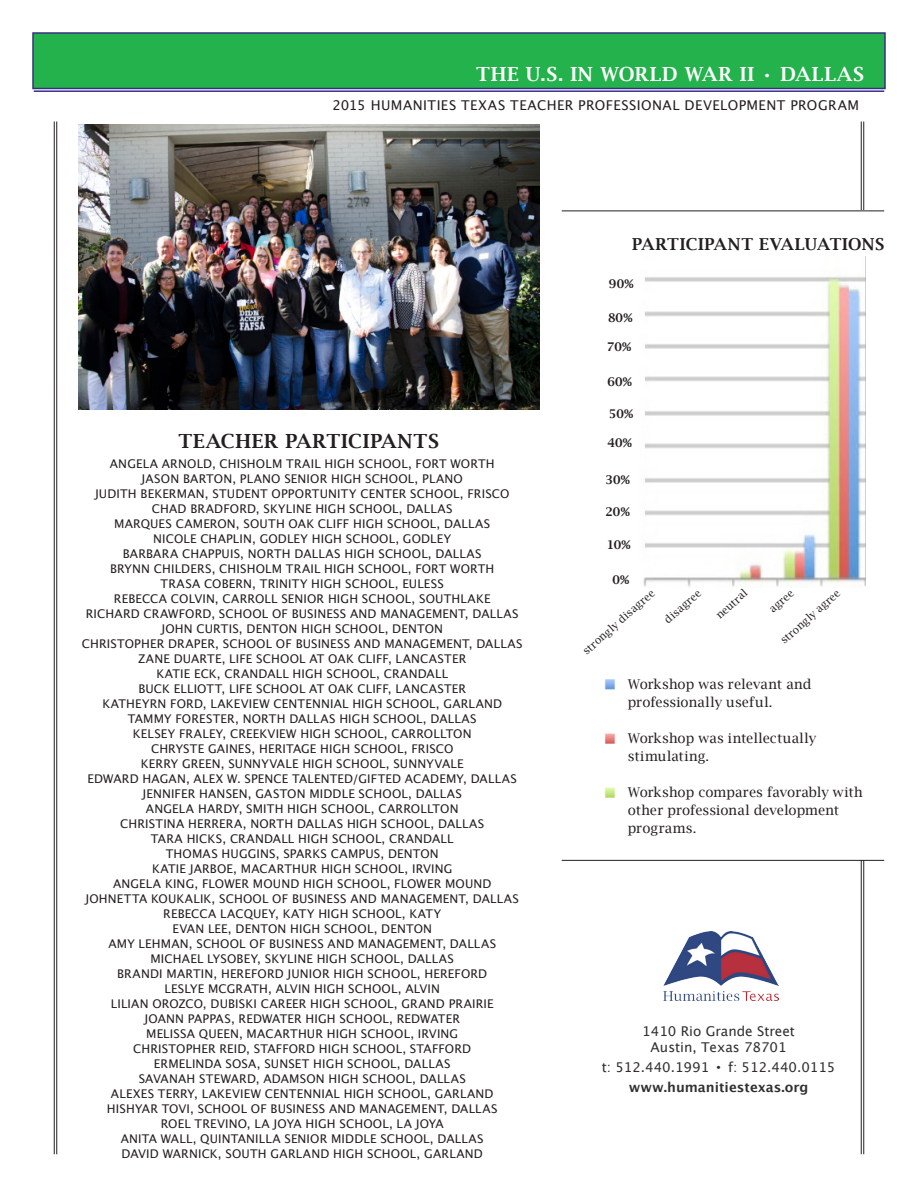
<style>
.page{position:relative;width:918px;height:1188px;background:#fff}
.page>*{position:absolute;margin:0;border:0;box-sizing:border-box;transform-origin:0 0}
.t1{font:600 19.5px "Lucida Bright";letter-spacing:.045em;color:#fff}
.t2{font:600 19.5px "Lucida Bright";letter-spacing:.035em;color:#231f20}
.t3{font:600 16.5px "Lucida Bright";letter-spacing:.02em;color:#231f20}
.t4{font:13.5px/18px "Lucida Bright";letter-spacing:.01em;color:#231f20}
.t5{font:13.5px "Lucida Grande";color:#312f30}
.t6{font:13.5px "Lucida Grande";letter-spacing:.035em;color:#231f20}
.t7{font:700 13.5px "Lucida Grande";color:#312f30}
.t8{font:12px "Lucida Grande";letter-spacing:.015em;color:#231f20}
.t9{font:600 12px "Lucida Bright";color:#231f20}
.t10{font:10.5px "Lucida Bright";color:#231f20}
.s1{font-family:"Lucida Bright";font-weight:600;font-size:16.5px}
</style>
<div class="page">
<hr style="left:56px;top:122px;width:1px;height:1032px;background:#231f20">
<hr style="left:54px;top:122px;width:1px;height:1032px;background:#231f20">
<hr style="left:863px;top:122px;width:1px;height:1032px;background:#231f20">
<hr style="left:861px;top:122px;width:1px;height:1032px;background:#231f20">
<svg style="left:32px;top:32px;width:854px;height:58px;background:#27ac51"></svg>
<hr style="left:34px;top:90px;width:850px;height:2px;background:#372f84">
<div style="left:562px;top:211px;width:322px;height:649px;background:#fff"></div>
<img style="left:605px;top:679px;width:10px;height:11px">
<img style="left:605px;top:733px;width:10px;height:11px">
<img style="left:605px;top:787px;width:10px;height:11px">
<hr style="left:562px;top:211px;width:322px;height:1px;background:#231f20">
<hr style="left:562px;top:860px;width:322px;height:1px;background:#231f20">
<img style="left:643px;top:256px;width:223px;height:331px">
<img style="left:79px;top:125px;width:461px;height:284px">
<img style="left:664px;top:932px;width:115px;height:69px">
<p class="t1" style="left:476px;top:63px;width:389px">THE U.S. IN WORLD WAR II • DALLAS</p>
<p class="t6" style="left:332px;top:98px;width:528px">2015 HUMANITIES TEXAS TEACHER PROFESSIONAL DEVELOPMENT PROGRAM</p>
<p class="t3" style="left:632px;top:235px;width:254px">PARTICIPANT EVALUATIONS</p>
<p class="t9" style="left:609px;top:276px;width:26px">90%</p>
<p class="t9" style="left:608px;top:311px;width:26px">80%</p>
<p class="t9" style="left:607px;top:340px;width:26px">70%</p>
<p class="t9" style="left:607px;top:375px;width:26px">60%</p>
<p class="t2" style="left:178px;top:430px;width:262px">TEACHER PARTICIPANTS</p>
<p class="t8" style="left:110px;top:457px;width:386px">ANGELA ARNOLD, CHISHOLM TRAIL HIGH SCHOOL, FORT WORTH</p>
<p class="t8" style="left:142px;top:472px;width:323px">JASON BARTON, PLANO SENIOR HIGH SCHOOL, PLANO</p>
<p class="t8" style="left:95px;top:487px;width:416px">JUDITH BEKERMAN, STUDENT OPPORTUNITY CENTER SCHOOL, FRISCO</p>
<p class="t8" style="left:152px;top:502px;width:302px">CHAD BRADFORD, SKYLINE HIGH SCHOOL, DALLAS</p>
<p class="t8" style="left:114px;top:517px;width:378px">MARQUES CAMERON, SOUTH OAK CLIFF HIGH SCHOOL, DALLAS</p>
<p class="t8" style="left:153px;top:532px;width:300px">NICOLE CHAPLIN, GODLEY HIGH SCHOOL, GODLEY</p>
<p class="t8" style="left:123px;top:547px;width:361px">BARBARA CHAPPUIS, NORTH DALLAS HIGH SCHOOL, DALLAS</p>
<p class="t8" style="left:110px;top:562px;width:386px">BRYNN CHILDERS, CHISHOLM TRAIL HIGH SCHOOL, FORT WORTH</p>
<p class="t8" style="left:161px;top:577px;width:285px">TRASA COBERN, TRINITY HIGH SCHOOL, EULESS</p>
<p class="t8" style="left:114px;top:592px;width:378px">REBECCA COLVIN, CARROLL SENIOR HIGH SCHOOL, SOUTHLAKE</p>
<p class="t8" style="left:86px;top:607px;width:434px">RICHARD CRAWFORD, SCHOOL OF BUSINESS AND MANAGEMENT, DALLAS</p>
<p class="t8" style="left:161px;top:622px;width:283px">JOHN CURTIS, DENTON HIGH SCHOOL, DENTON</p>
<p class="t8" style="left:82px;top:637px;width:442px">CHRISTOPHER DRAPER, SCHOOL OF BUSINESS AND MANAGEMENT, DALLAS</p>
<p class="t8" style="left:138px;top:652px;width:330px">ZANE DUARTE, LIFE SCHOOL AT OAK CLIFF, LANCASTER</p>
<p class="t8" style="left:156px;top:667px;width:293px">KATIE ECK, CRANDALL HIGH SCHOOL, CRANDALL</p>
<p class="t8" style="left:138px;top:682px;width:329px">BUCK ELLIOTT, LIFE SCHOOL AT OAK CLIFF, LANCASTER</p>
<p class="t8" style="left:102px;top:697px;width:401px">KATHEYRN FORD, LAKEVIEW CENTENNIAL HIGH SCHOOL, GARLAND</p>
<p class="t8" style="left:128px;top:712px;width:350px">TAMMY FORESTER, NORTH DALLAS HIGH SCHOOL, DALLAS</p>
<p class="t8" style="left:133px;top:727px;width:340px">KELSEY FRALEY, CREEKVIEW HIGH SCHOOL, CARROLLTON</p>
<p class="t8" style="left:151px;top:742px;width:304px">CHRYSTE GAINES, HERITAGE HIGH SCHOOL, FRISCO</p>
<p class="t8" style="left:141px;top:757px;width:324px">KERRY GREEN, SUNNYVALE HIGH SCHOOL, SUNNYVALE</p>
<p class="t8" style="left:88px;top:772px;width:431px">EDWARD HAGAN, ALEX W. SPENCE TALENTED/GIFTED ACADEMY, DALLAS</p>
<p class="t8" style="left:143px;top:787px;width:321px">JENNIFER HANSEN, GASTON MIDDLE SCHOOL, DALLAS</p>
<p class="t8" style="left:146px;top:802px;width:314px">ANGELA HARDY, SMITH HIGH SCHOOL, CARROLLTON</p>
<p class="t8" style="left:120px;top:817px;width:366px">CHRISTINA HERRERA, NORTH DALLAS HIGH SCHOOL, DALLAS</p>
<p class="t8" style="left:151px;top:832px;width:304px">TARA HICKS, CRANDALL HIGH SCHOOL, CRANDALL</p>
<p class="t8" style="left:166px;top:847px;width:275px">THOMAS HUGGINS, SPARKS CAMPUS, DENTON</p>
<p class="t8" style="left:152px;top:862px;width:302px">KATIE JARBOE, MACARTHUR HIGH SCHOOL, IRVING</p>
<p class="t8" style="left:113px;top:877px;width:380px">ANGELA KING, FLOWER MOUND HIGH SCHOOL, FLOWER MOUND</p>
<p class="t8" style="left:86px;top:892px;width:435px">JOHNETTA KOUKALIK, SCHOOL OF BUSINESS AND MANAGEMENT, DALLAS</p>
<p class="t8" style="left:163px;top:907px;width:280px">REBECCA LACQUEY, KATY HIGH SCHOOL, KATY</p>
<p class="t8" style="left:172px;top:922px;width:261px">EVAN LEE, DENTON HIGH SCHOOL, DENTON</p>
<p class="t8" style="left:108px;top:937px;width:389px">AMY LEHMAN, SCHOOL OF BUSINESS AND MANAGEMENT, DALLAS</p>
<p class="t8" style="left:151px;top:952px;width:305px">MICHAEL LYSOBEY, SKYLINE HIGH SCHOOL, DALLAS</p>
<p class="t8" style="left:117px;top:967px;width:372px">BRANDI MARTIN, HEREFORD JUNIOR HIGH SCHOOL, HEREFORD</p>
<p class="t8" style="left:164px;top:982px;width:277px">LESLYE MCGRATH, ALVIN HIGH SCHOOL, ALVIN</p>
<p class="t8" style="left:111px;top:997px;width:384px">LILIAN OROZCO, DUBISKI CAREER HIGH SCHOOL, GRAND PRAIRIE</p>
<p class="t8" style="left:145px;top:1012px;width:317px">JOANN PAPPAS, REDWATER HIGH SCHOOL, REDWATER</p>
<p class="t8" style="left:146px;top:1027px;width:314px">MELISSA QUEEN, MACARTHUR HIGH SCHOOL, IRVING</p>
<p class="t8" style="left:133px;top:1042px;width:339px">CHRISTOPHER REID, STAFFORD HIGH SCHOOL, STAFFORD</p>
<p class="t8" style="left:154px;top:1057px;width:298px">ERMELINDA SOSA, SUNSET HIGH SCHOOL, DALLAS</p>
<p class="t8" style="left:139px;top:1072px;width:329px">SAVANAH STEWARD, ADAMSON HIGH SCHOOL, DALLAS</p>
<p class="t8" style="left:111px;top:1087px;width:384px">ALEXES TERRY, LAKEVIEW CENTENNIAL HIGH SCHOOL, GARLAND</p>
<p class="t8" style="left:107px;top:1102px;width:392px">HISHYAR TOVI, SCHOOL OF BUSINESS AND MANAGEMENT, DALLAS</p>
<p class="t8" style="left:161px;top:1117px;width:285px">ROEL TREVINO, LA JOYA HIGH SCHOOL, LA JOYA</p>
<p class="t8" style="left:121px;top:1132px;width:364px">ANITA WALL, QUINTANILLA SENIOR MIDDLE SCHOOL, DALLAS</p>
<p class="t8" style="left:122px;top:1147px;width:363px">DAVID WARNICK, SOUTH GARLAND HIGH SCHOOL, GARLAND</p>
<p class="t9" style="left:609px;top:407px;width:26px">50%</p>
<p class="t9" style="left:607px;top:436px;width:26px">40%</p>
<p class="t9" style="left:606px;top:473px;width:26px">30%</p>
<p class="t9" style="left:606px;top:504px;width:26px">20%</p>
<p class="t9" style="left:607px;top:538px;width:25px">10%</p>
<p class="t9" style="left:612px;top:573px;width:18px">0%</p>
<p class="t10" style="left:580px;top:648px;width:94px;rotate:-42deg">strongly disagree</p>
<p class="t10" style="left:662px;top:617px;width:47px;rotate:-42deg">disagree</p>
<p class="t10" style="left:714px;top:612px;width:40px;rotate:-42deg">neutral</p>
<p class="t10" style="left:767px;top:606px;width:30px;rotate:-42deg">agree</p>
<p class="t10" style="left:778px;top:637px;width:77px;rotate:-42deg">strongly agree</p>
<p class="t4" style="left:628px;top:675px;width:185px">Workshop was relevant and professionally useful.</p>
<p class="t4" style="left:628px;top:729px;width:190px">Workshop was intellectually stimulating.</p>
<p class="t4" style="left:628px;top:783px;width:236px">Workshop compares favorably with other professional development programs.</p>
<p class="t5" style="left:642px;top:1023px;width:154px">1410 Rio Grande Street</p>
<p class="t5" style="left:651px;top:1039px;width:138px">Austin, Texas 78701</p>
<p class="t5" style="left:602px;top:1059px;width:235px">t: 512.440.1991 <span class="s1">•</span> f: 512.440.0115</p>
<p class="t7" style="left:629px;top:1076px;width:181px">www.humanitiestexas.org</p>
</div>
